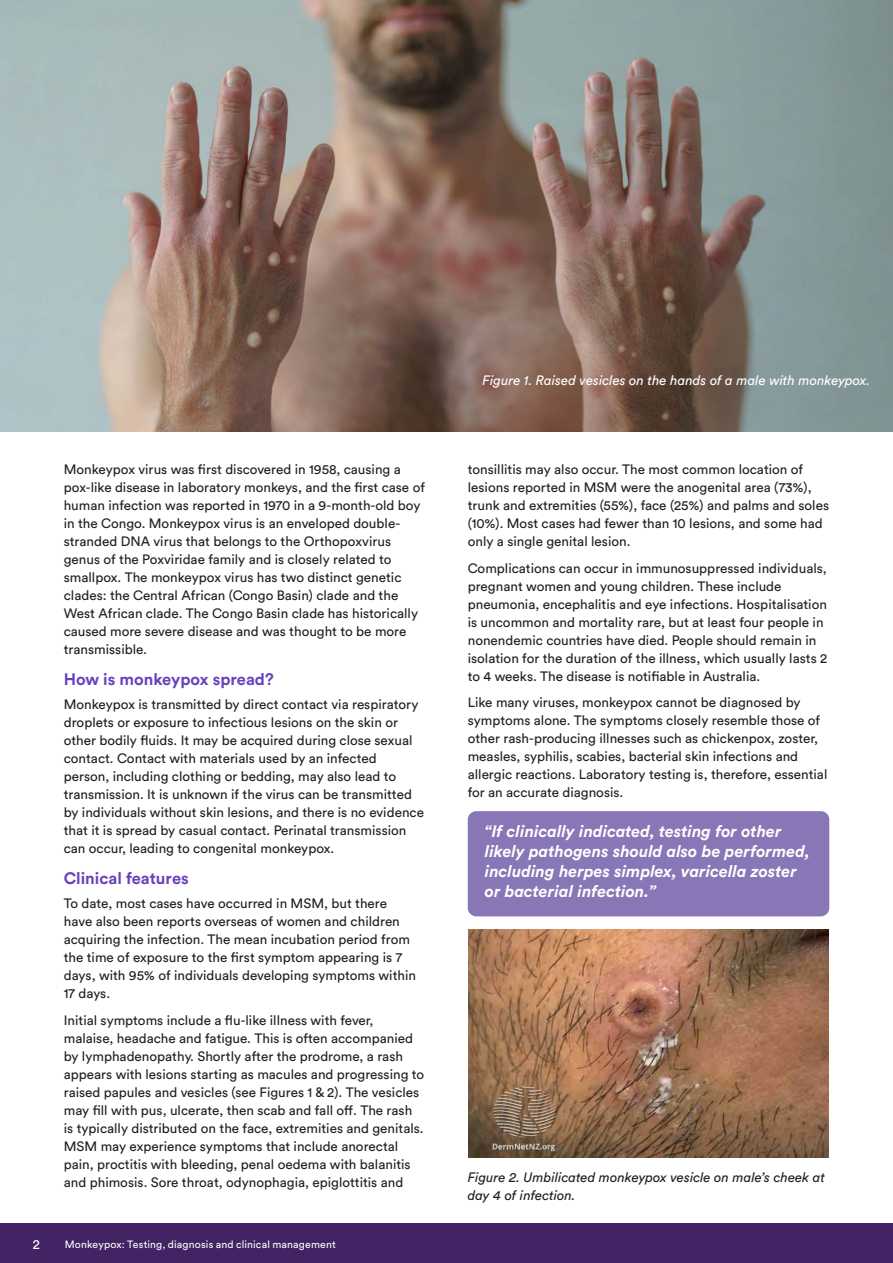
<style>
.page{position:relative;width:893px;height:1263px;background:#fff}
.page>*{position:absolute;margin:0;border:0;box-sizing:border-box;transform-origin:0 0}
.t1{font:italic 700 16.5px/19.8px "Circular Std";color:#fff}
.Head_1_purple_11pt{font:700 16.5px "Circular Std";color:#6842bd}
.Body_-_black{font:13.5px/18px "Circular Std";color:#231f20}
.Body_-_black-2{font:italic 13.5px/18px "Circular Std";color:#231f20}
.Body_-_black-3{font:italic 13.5px "Circular Std";color:#fff}
.t2{font:13.5px "Circular Std";color:#fff}
._01_Title{font:10.5px "Circular Std";letter-spacing:.015em;color:#fff}
</style>
<div class="page">
<div style="left:0;top:1223px;width:893px;height:40px;background:#422363"></div>
<div style="left:468px;top:811px;width:361px;height:105px;background:#8876b6;border-radius:9px"></div>
<img style="left:0;top:0;width:893px;height:432px">
<img style="left:468px;top:929px;width:360px;height:228px">
<p class="Body_-_black" style="left:64px;top:460px;width:363px">Monkeypox virus was first discovered in 1958, causing a pox-like disease in laboratory monkeys, and the first case of human infection was reported in 1970 in a 9-month-old boy in the Congo. Monkeypox virus is an enveloped double&shy;stranded DNA virus that belongs to the Orthopoxvirus genus of the Poxviridae family and is closely related to smallpox. The monkeypox virus has two distinct genetic clades: the Central African (Congo Basin) clade and the West African clade. The Congo Basin clade has historically caused more severe disease and was thought to be more transmissible.</p>
<p class="Head_1_purple_11pt" style="left:64px;top:668px;width:211px">How is monkeypox spread?</p>
<p class="Body_-_black" style="left:64px;top:695px;width:362px">Monkeypox is transmitted by direct contact via respiratory droplets or exposure to infectious lesions on the skin or other bodily fluids. It may be acquired during close sexual contact. Contact with materials used by an infected person, including clothing or bedding, may also lead to transmission. It is unknown if the virus can be transmitted by individuals without skin lesions, and there is no evidence that it is spread by casual contact. Perinatal transmission can occur, leading to congenital monkeypox.</p>
<p class="Head_1_purple_11pt" style="left:64px;top:867px;width:126px">Clinical features</p>
<p class="Body_-_black" style="left:64px;top:894px;width:354px">To date, most cases have occurred in MSM, but there have also been reports overseas of women and children acquiring the infection. The mean incubation period from the time of exposure to the first symptom appearing is 7 days, with 95% of individuals developing symptoms within 17 days.</p>
<p class="Body_-_black" style="left:64px;top:1011px;width:362px">Initial symptoms include a flu-like illness with fever, malaise, headache and fatigue. This is often accompanied by lymphadenopathy. Shortly after the prodrome, a rash appears with lesions starting as macules and progressing to raised papules and vesicles (see Figures 1 &amp; 2). The vesicles may fill with pus, ulcerate, then scab and fall off. The rash is typically distributed on the face, extremities and genitals.<br>MSM may experience symptoms that include anorectal pain, proctitis with bleeding, penal oedema with balanitis and phimosis. Sore throat, odynophagia, epiglottitis and</p>
<p class="t2" style="left:33px;top:1236px;width:9px">2</p>
<p class="_01_Title" style="left:65px;top:1237px;width:272px">Monkeypox: Testing, diagnosis and clinical management</p>
<p class="Body_-_black-3" style="left:483px;top:372px;width:389px">Figure 1. Raised vesicles on the hands of a male with monkeypox.</p>
<p class="Body_-_black" style="left:468px;top:460px;width:363px">tonsillitis may also occur. The most common location of lesions reported in MSM were the anogenital area (73%), trunk and extremities (55%), face (25%) and palms and soles (10%). Most cases had fewer than 10 lesions, and some had only a single genital lesion.</p>
<p class="Body_-_black" style="left:468px;top:559px;width:361px">Complications can occur in immunosuppressed individuals, pregnant women and young children. These include pneumonia, encephalitis and eye infections. Hospitalisation is uncommon and mortality rare, but at least four people in nonendemic countries have died. People should remain in isolation for the duration of the illness, which usually lasts 2 to 4 weeks. The disease is notifiable in Australia.</p>
<p class="Body_-_black" style="left:468px;top:693px;width:361px">Like many viruses, monkeypox cannot be diagnosed by symptoms alone. The symptoms closely resemble those of other rash-producing illnesses such as chickenpox, zoster, measles, syphilis, scabies, bacterial skin infections and allergic reactions. Laboratory testing is, therefore, essential for an accurate diagnosis.</p>
<p class="t1" style="left:485px;top:821px;width:326px">“If clinically indicated, testing for other likely pathogens should also be performed, including herpes simplex, varicella zoster or bacterial infection.”</p>
<p class="Body_-_black-2" style="left:468px;top:1168px;width:359px">Figure 2. Umbilicated monkeypox vesicle on male’s cheek at day 4 of infection.</p>
</div>
